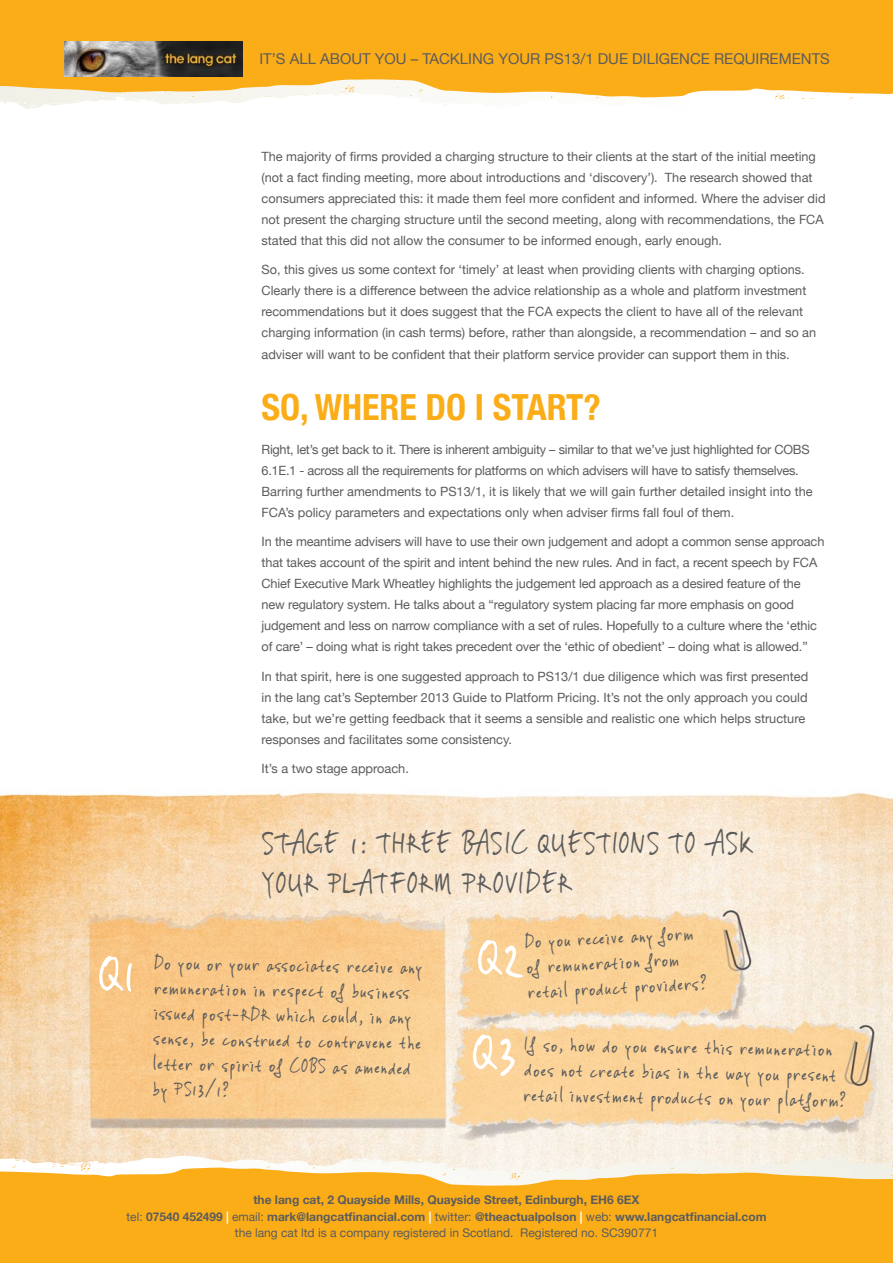
<style>
.page{position:relative;width:893px;height:1263px;background:#fff}
.page>*{position:absolute;margin:0;border:0;box-sizing:border-box;transform-origin:0 0}
.t1{font:700 condensed 36px "Helvetica Neue";color:#fbad18}
.t2{font:33px/39.6px "Vinc Hand";letter-spacing:.025em;color:#5c5c5c}
.t3{font:21px/25.2px "Vinc Hand";color:#5c5c5c}
.t4{font:14.85px "Helvetica Neue";color:#5c5c5c}
.t5{font:12.75px/21px "Helvetica Neue";color:#5c5c5c}
.t6{font:12.75px/21px "Helvetica Neue";letter-spacing:-.02em;color:#5c5c5c}
.t7{font:700 12px/16.2px "Helvetica Neue";color:#5c5c5c;text-align:center}
.s1{font-weight:400}
.s2{color:#fff}
</style>
<div class="page">
<img style="left:0;top:792px;width:893px;height:373px">
<div style="left:0;top:0;width:893px;height:99px;background:#fbad18"></div>
<svg style="left:0;top:79px;width:359px;height:30px"></svg>
<img style="left:65px;top:41px;width:178px;height:35px">
<svg style="left:0;top:1165px;width:893px;height:98px;fill:#fbad18"></svg>
<svg style="left:80px;top:1154px;width:291px;height:13px"></svg>
<div style="left:472px;top:1034px;width:43px;height:42px;background:#fcd399"></div>
<div style="left:477px;top:939px;width:46px;height:39px;background:#fad194"></div>
<svg style="left:98px;top:955px;width:35px;height:37px"></svg>
<p class="t4" style="left:259px;top:46px;width:41px">It’s all</p>
<p class="t4" style="left:320px;top:46px;width:12px">abo</p>
<p class="t4" style="left:351px;top:46px;width:290px">ut you – Tackli ng your PS13/1 due dilige</p>
<p class="t4" style="left:679px;top:46px;width:143px">nce requirements</p>
<p class="t5" style="left:261px;top:145px;width:566px">The majority of firms provided a charging structure to their clients at the start of the initial meeting (not a fact finding meeting, more about introductions and ‘discovery’). The research showed that consumers appreciated this: it made them feel more confident and informed. Where the adviser did not present the charging structure until the second meeting, along with recommendations, the FCA stated that this did not allow the consumer to be informed enough, early enough.</p>
<p class="t5" style="left:261px;top:259px;width:556px">So, this gives us some context for ‘timely’ at least when providing clients with charging options.<br>Clearly there is a difference between the advice relationship as a whole and platform investment recommendations but it does suggest that the FCA expects the client to have all of the relevant charging information (in cash terms) before, rather than alongside, a recommendation – and so an adviser will want to be confident that their platform service provider can support them in this.</p>
<h1 class="t1" style="left:261px;top:377px;width:120px">SO, WHERE</h1>
<h1 class="t1" style="left:425px;top:377px;width:87px">DO I START</h1>
<h1 class="t1" style="left:583px;top:377px;width:19px">?</h1>
<p class="t6" style="left:261px;top:438px;width:553px">Right, let’s get back to it. There is inherent ambiguity – similar to that we’ve just highlighted for COBS 6.1E.1 - across all the requirements for platforms on which advisers will have to satisfy themselves.<br>Barring further amendments to PS13/1, it is likely that we will gain further detailed insight into the FCA’s policy parameters and expectations only when adviser firms fall foul of them.</p>
<p class="t5" style="left:261px;top:530px;width:564px">In the meantime advisers will have to use their own judgement and adopt a common sense approach that takes account of the spirit and intent behind the new rules. And in fact, a recent speech by FCA Chief Executive Mark Wheatley highlights the judgement led approach as a desired feature of the new regulatory system. He talks about a “regulatory system placing far more emphasis on good judgement and less on narrow compliance with a set of rules. Hopefully to a culture where the ‘ethic of care’ – doing what is right takes precedent over the ‘ethic of obedient’ – doing what is allowed.”</p>
<p class="t5" style="left:261px;top:665px;width:548px">In that spirit, here is one suggested approach to PS13/1 due diligence which was first presented in the lang cat’s September 2013 Guide to Platform Pricing. It’s not the only approach you could take, but we’re getting feedback that it seems a sensible and realistic one which helps structure responses and facilitates some consistency.</p>
<p class="t5" style="left:261px;top:757px;width:149px">It’s a two stage approach.</p>
<h2 class="t2" style="left:261px;top:822px;width:493px">STAGE 1: THREE BASIC QUESTIONS TO ASK<br>YOUR PLATFORM PROVIDER</h2>
<h3 class="t3" style="left:155px;top:949px;width:271px;rotate:1deg">DO YOU OR YOUR ASSOCIATES RECEIVE ANY<br>REMUNERATI ON I N RESPECT OF BUSI NESS<br>ISSUED POST-RDR</h3>
<h3 class="t3" style="left:154px;top:999px;width:273px;text-indent:123px;rotate:1deg">WHICH COULD, IN ANY<br>SENSE, BE CONSTRUED TO CONTRAVENE THE<br>LETTER OR SPIRIT OF COBS AS AMENDED<br>BY PS13/1?</h3>
<h3 class="t3" style="left:524px;top:928px;width:181px;rotate:-3deg">DO YOU RECEIVE ANY FORM<br>OF REMUNERATI ON FROM<br>RETAI L PRODUCT PROVIDERS?</h3>
<h3 class="t3" style="left:524px;top:1030px;width:325px;rotate:1deg">IF SO, HOW DO YOU ENSURE THIS REMUNERATION<br>DOES NOT CREATE BIAS IN THE WAY YOU PRESENT<br>RETAI L I NVESTMENT PRODUCTS ON YOUR PLATFORM?</h3>
<p class="t7" style="left:126px;top:1191px;width:642px">the lang cat, 2 Quayside Mills, Quayside Street, Edinburgh, EH6 6EX<br><span class="s1">tel:</span> 07540 452499 <span class="s2">|</span> <span class="s1">email:</span> mark@langcatfinancial.com <span class="s2">|</span> <span class="s1">twitter:</span> @theactualpolson <span class="s2">|</span> <span class="s1">web:</span> www.langcatfinancial.com <span class="s1">the lang cat ltd is a company registered in Scotland. Registered no. SC390771</span></p>
</div>
